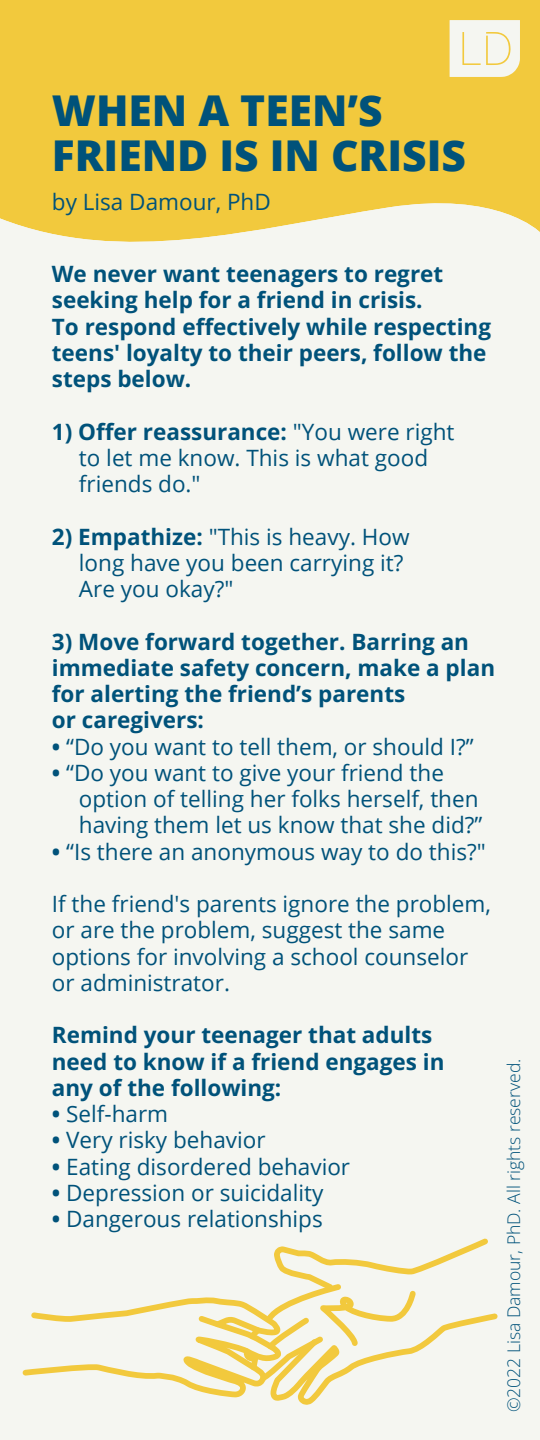
<style>
.page{position:relative;width:540px;height:1440px;background:#fff}
.page>*{position:absolute;margin:0;border:0;box-sizing:border-box;transform-origin:0 0}
.t1{font:800 42.5px/45px "Open Sans";color:#00527a}
.t2{font:22.5px/26.2px "Open Sans";color:#00527a}
.t3{font:700 22.5px/26.2px "Open Sans";color:#00527a}
.t4{font:300 17.5px "Open Sans";color:#00527a}
.s1{font-weight:700}
</style>
<div class="page">
<div style="left:0;top:0;width:540px;height:190px;background:#f2c93d"></div>
<div style="left:0;top:190px;width:540px;height:1250px;background:#f5f6f1"></div>
<svg style="left:450px;top:20px;width:70px;height:57px"></svg>
<svg style="left:20px;top:1236px;width:480px;height:175px"></svg>
<h1 class="t1" style="left:52px;top:86px;width:416px">WHEN A TEEN’S<br>FRIEND IS IN CRISIS</h1>
<p class="t2" style="left:52px;top:188px;width:220px">by Lisa Damour, PhD</p>
<p class="t3" style="left:52px;top:260px;width:441px">We never want teenagers to regret seeking help for a friend in crisis.<br>To respond effectively while respecting teens' loyalty to their peers, follow the steps below.</p>
<p class="t2" style="left:79px;top:418px;width:377px;text-indent:-27px"><span class="s1">1) Offer reassurance:</span> "You were right to let me know. This is what good friends do."</p>
<p class="t2" style="left:79px;top:523px;width:332px;text-indent:-27px"><span class="s1">2) Empathize:</span> "This is heavy. How long have you been carrying it?<br>Are you okay?"</p>
<p class="t3" style="left:52px;top:628px;width:445px">3) Move forward together. Barring an immediate safety concern, make a plan for alerting the friend’s parents<br>or caregivers:</p>
<p class="t2" style="left:52px;top:733px;width:423px"><span class="s1">•</span> “Do you want to tell them, or should I?”</p>
<p class="t2" style="left:79px;top:759px;width:405px;text-indent:-27px"><span class="s1">•</span> “Do you want to give your friend the option of telling her folks herself, then having them let us know that she did?”</p>
<p class="t2" style="left:52px;top:838px;width:435px"><span class="s1">•</span> “Is there an anonymous way to do this?"</p>
<p class="t2" style="left:52px;top:890px;width:441px">If the friend's parents ignore the problem, or are the problem, suggest the same options for involving a school counselor or administrator.</p>
<p class="t3" style="left:52px;top:1022px;width:394px">Remind your teenager that adults need to know if a friend engages in any of the following:</p>
<p class="t2" style="left:52px;top:1100px;width:118px"><span class="s1">•</span> Self-harm</p>
<p class="t2" style="left:52px;top:1127px;width:215px"><span class="s1">•</span> Very risky behavior</p>
<p class="t2" style="left:52px;top:1153px;width:300px"><span class="s1">•</span> Eating disordered behavior</p>
<p class="t2" style="left:52px;top:1179px;width:273px"><span class="s1">•</span> Depression or suicidality</p>
<p class="t2" style="left:52px;top:1205px;width:272px"><span class="s1">•</span> Dangerous relationships</p>
<p class="t4" style="left:502px;top:1412px;width:355px;rotate:-90deg">©2022 Lisa Damour, PhD. All rights reserved.</p>
</div>
